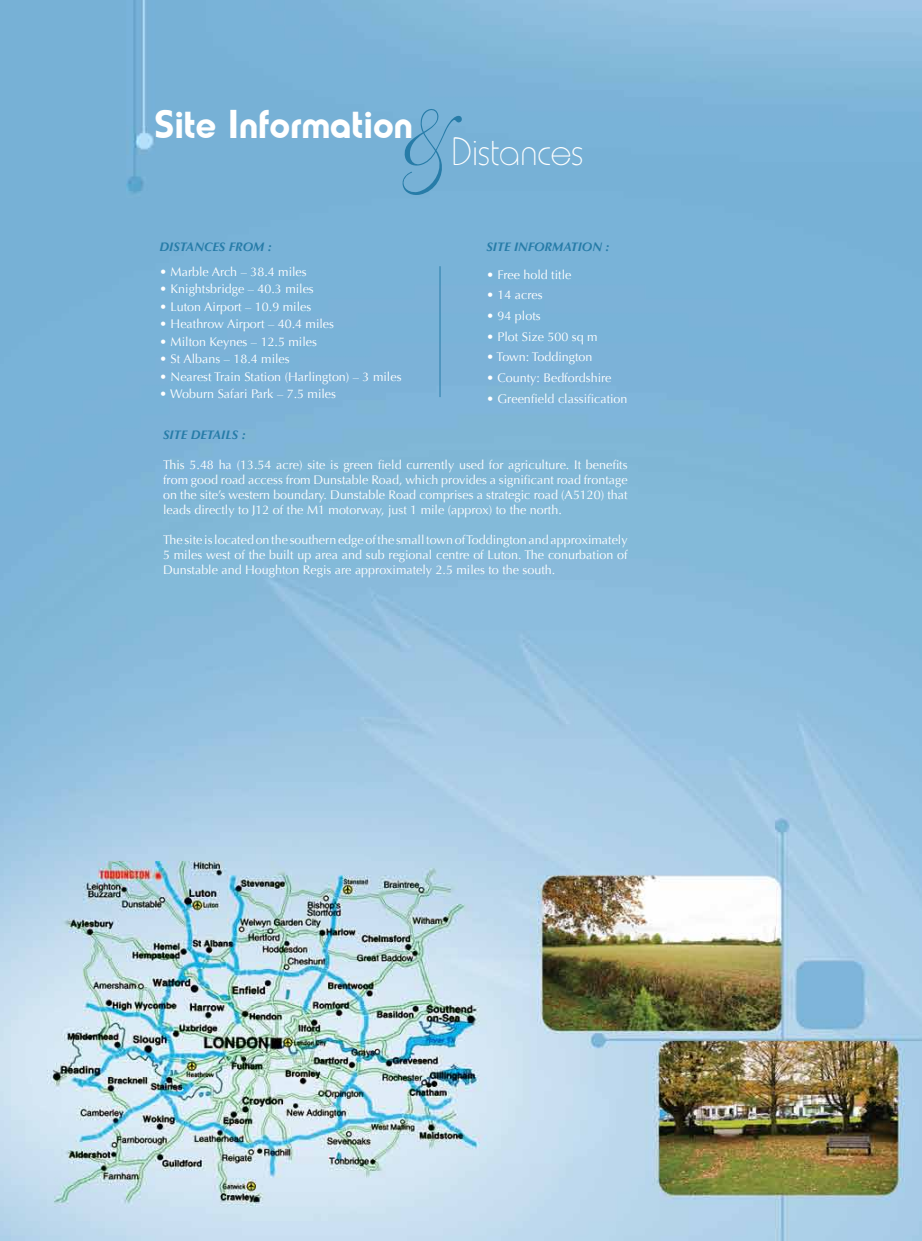
<style>
.page{position:relative;width:922px;height:1241px;background:#fff}
.page>*{position:absolute;margin:0;border:0;box-sizing:border-box;transform-origin:0 0}
.t1{font:40px "Hammer";color:#fff}
.t2{font:100 40px "Hammer";color:#fff}
.t3{font:12.5px/15px "Optima";color:#fff;text-align:justify}
.t4{font:italic 700 12.5px "Optima";color:#277ca8}
</style>
<div class="page">
<img style="left:0;top:0;width:921px;height:1240px">
<hr style="left:439px;top:266px;width:1px;height:131px;background:#277ca8">
<div style="left:388px;top:103px;width:87px;height:95px;background:#77b1d6"></div>
<h1 class="t1" style="left:154px;top:99px;width:260px">Site Information</h1>
<h1 class="t2" style="left:451px;top:128px;width:133px">Distances</h1>
<p class="t4" style="left:159px;top:239px;width:114px">DISTANCES FROM :</p>
<p class="t3" style="left:159px;top:264px;width:149px">• Marble Arch – 38.4 miles</p>
<p class="t3" style="left:159px;top:281px;width:156px">• Knightsbridge – 40.3 miles</p>
<p class="t3" style="left:159px;top:299px;width:153px">• Luton Airport – 10.9 miles</p>
<p class="t3" style="left:159px;top:316px;width:176px">• Heathrow Airport – 40.4 miles</p>
<p class="t3" style="left:159px;top:334px;width:159px">• Milton Keynes – 12.5 miles</p>
<p class="t3" style="left:159px;top:351px;width:132px">• St Albans – 18.4 miles</p>
<p class="t3" style="left:159px;top:369px;width:243px">• Nearest Train Station (Harlington) – 3 miles</p>
<p class="t3" style="left:159px;top:386px;width:178px">• Woburn Safari Park – 7.5 miles</p>
<p class="t4" style="left:163px;top:427px;width:84px">SITE DETAILS :</p>
<p class="t3" style="left:163px;top:457px;width:466px">This 5.48 ha (13.54 acre) site is green field currently used for agriculture. It benefits from good road access from Dunstable Road, which provides a significant road frontage on the site’s western boundary. Dunstable Road comprises a strategic road (A5120) that leads directly to J12 of the M1 motorway, just 1 mile (approx) to the north.</p>
<p class="t3" style="left:163px;top:532px;width:466px">The site is located on the southern edge of the small town of Toddington and approximately 5 miles west of the built up area and sub regional centre of Luton. The conurbation of Dunstable and Houghton Regis are approximately 2.5 miles to the south.</p>
<p class="t4" style="left:486px;top:239px;width:125px">SITE INFORMATION :</p>
<p class="t3" style="left:486px;top:267px;width:86px">• Free hold title</p>
<p class="t3" style="left:486px;top:288px;width:58px">• 14 acres</p>
<p class="t3" style="left:486px;top:308px;width:56px">• 94 plots</p>
<p class="t3" style="left:486px;top:329px;width:113px">• Plot Size 500 sq m</p>
<p class="t3" style="left:486px;top:349px;width:107px">• Town: Toddington</p>
<p class="t3" style="left:486px;top:370px;width:126px">• County: Bedfordshire</p>
<p class="t3" style="left:486px;top:391px;width:142px">• Greenfield classification</p>
</div>
